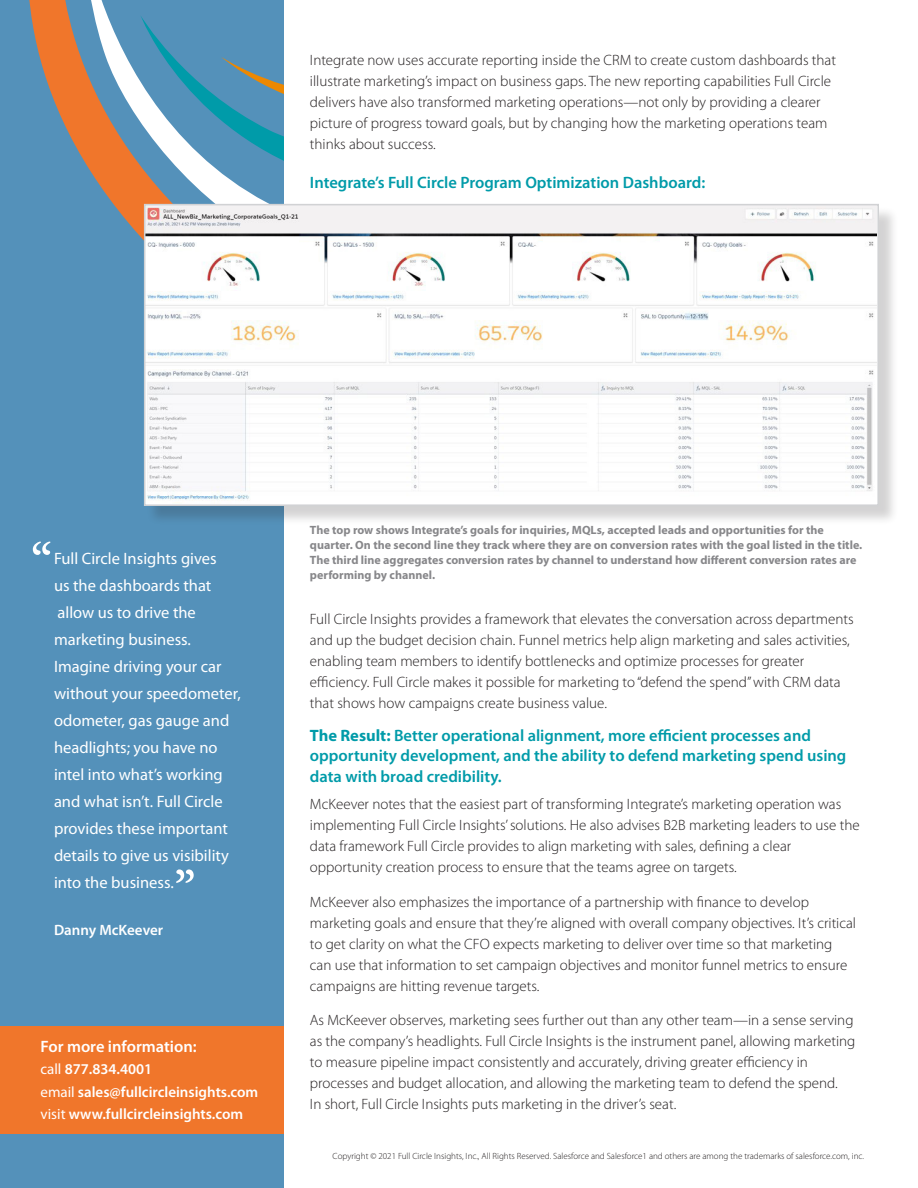
<style>
.page{position:relative;width:918px;height:1188px;background:#fff}
.page>*{position:absolute;margin:0;border:0;box-sizing:border-box;transform-origin:0 0}
.t1{font:63px "Garamond Premr Pro";color:#fff}
.Subhead_1{font:16.5px/27px "Myriad Pro";color:#fff}
.Intro_Text{font:600 16.5px/19.5px "Myriad Pro";color:#009ba9}
.subhead{font:600 16.5px "Myriad Pro";color:#009ba9}
.subhead-2{font:600 16.5px "Myriad Pro";color:#fff}
.Intro_Text-2{font:300 15px/21px "Myriad Pro";color:#231f20}
.subhead-3{font:600 15px/22.5px "Myriad Pro";color:#fff}
.Subhead_1-2{font:600 15px "Myriad Pro";color:#fff}
.t2{font:700 12px/15px "Myriad Pro";color:#87878a}
.subhead-4{font:300 9px "Myriad Pro";color:#231f20}
.s1{font-weight:400}
.s2{font-weight:700}
</style>
<div class="page">
<div style="left:0;top:0;width:284px;height:1188px;background:#5491ba"></div>
<div style="left:0;top:1026px;width:284px;height:108px;background:#f0762b"></div>
<svg style="left:29px;top:0;width:255px;height:241px"></svg>
<div style="left:146px;top:206px;width:752px;height:320px;background:#231f20;opacity:.2"></div>
<img style="left:147px;top:207px;width:729px;height:296px">
<div style="left:144px;top:204px;width:735px;height:302px;border:2px solid #d1d2d4"></div>
<p class="Intro_Text-2" style="left:310px;top:50px;width:528px">Integrate now uses accurate reporting inside the CRM to create custom dashboards that illustrate marketing’s impact on business gaps. The new reporting capabilities Full Circle delivers have also transformed marketing operations—not only by providing a clearer picture of progress toward goals, but by changing how the marketing operations team thinks about success.</p>
<p class="subhead" style="left:310px;top:174px;width:397px">Integrate’s Full Circle Program Optimization Dashboard:</p>
<p class="t1" style="left:30px;top:527px;width:25px">“</p>
<p class="Subhead_1" style="left:54px;top:546px;width:188px">Full Circle Insights gives<br>us the dashboards that allow us to drive the marketing business.<br>Imagine driving your car without your speedometer, odometer, gas gauge and headlights; you have no intel into what’s working and what isn’t. Full Circle provides these important details to give us visibility into the business.</p>
<p class="Subhead_1-2" style="left:54px;top:922px;width:111px">Danny McKeever</p>
<p class="t1" style="left:173px;top:855px;width:25px">”</p>
<p class="subhead-2" style="left:40px;top:1037px;width:158px">For more information:</p>
<p class="subhead-3" style="left:40px;top:1058px;width:219px"><span class="s1">call</span> 877.834.4001<br><span class="s1">email</span> sales@fullcircleinsights.com <span class="s1">visit</span> www.fullcircleinsights.com</p>
<p class="t2" style="left:310px;top:523px;width:554px">The top row shows Integrate’s goals for inquiries, MQLs, accepted leads and opportunities for the quarter. On the second line they track where they are on conversion rates with the goal listed in the title.<br>The third line aggregates conversion rates by channel to understand how different conversion rates are</p>
<p class="t2" style="left:310px;top:568px;width:127px">performing by channel.</p>
<p class="Intro_Text-2" style="left:310px;top:609px;width:545px">Full Circle Insights provides a framework that elevates the conversation across departments and up the budget decision chain. Funnel metrics help align marketing and sales activities, enabling team members to identify bottlenecks and optimize processes for greater efficiency. Full Circle makes it possible for marketing to “defend the spend” with CRM data that shows how campaigns create business value.</p>
<p class="Intro_Text" style="left:310px;top:726px;width:538px"><span class="s2">The Result:</span> Better operational alignment, more efficient processes and opportunity development, and the ability to defend marketing spend using</p>
<p class="Intro_Text" style="left:310px;top:766px;width:193px">data with broad credibility.</p>
<p class="Intro_Text-2" style="left:310px;top:794px;width:551px">McKeever notes that the easiest part of transforming Integrate’s marketing operation was implementing Full Circle Insights’ solutions. He also advises B2B marketing leaders to use the data framework Full Circle provides to align marketing with sales, defining a clear opportunity creation process to ensure that the teams agree on targets.</p>
<p class="Intro_Text-2" style="left:310px;top:892px;width:548px">McKeever also emphasizes the importance of a partnership with finance to develop marketing goals and ensure that they’re aligned with overall company objectives. It’s critical to get clarity on what the CFO expects marketing to deliver over time so that marketing can use that information to set campaign objectives and monitor funnel metrics to ensure campaigns are hitting revenue targets.</p>
<p class="Intro_Text-2" style="left:310px;top:1010px;width:547px">As McKeever observes, marketing sees further out than any other team—in a sense serving as the company’s headlights. Full Circle Insights is the instrument panel, allowing marketing to measure pipeline impact consistently and accurately, driving greater efficiency in processes and budget allocation, and allowing the marketing team to defend the spend.<br>In short, Full Circle Insights puts marketing in the driver’s seat.</p>
<p class="subhead-4" style="left:333px;top:1151px;width:533px">Copyright © 2021 Full Circle Insights, Inc., All Rights Reserved. Salesforce and Salesforce1 and others are among the trademarks of salesforce.com, inc.</p>
</div>
